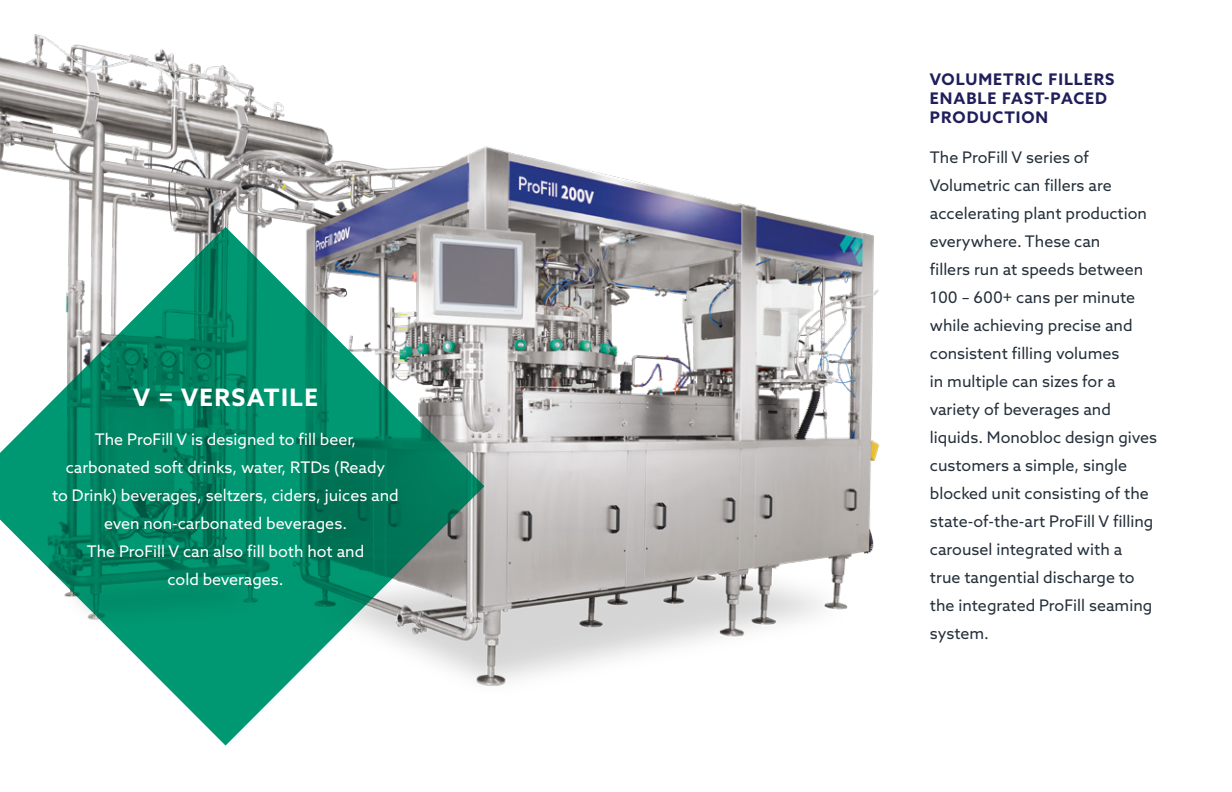
<style>
.page{position:relative;width:1232px;height:792px;background:#fff}
.page>*{position:absolute;margin:0;border:0;box-sizing:border-box;transform-origin:0 0}
.t1{font:700 24px "Azo Sans";letter-spacing:.06em;color:#fff}
.t2{font:16px/28px "Azo Sans";color:#25303b}
.t3{font:16px/28px "Azo Sans";color:#fff;text-align:center}
.t4{font:700 16px/19.2px "Azo Sans";letter-spacing:.06em;color:#201e5b}
</style>
<div class="page">
<img style="left:0;top:34px;width:880px;height:652px">
<svg style="left:0;top:227px;width:484px;height:518px"></svg>
<h1 class="t1" style="left:133px;top:381px;width:186px">V = VERSATILE</h1>
<p class="t3" style="left:52px;top:425px;width:348px">The ProFill V is designed to fill beer, carbonated soft drinks, water, RTDs (Ready<br>to Drink) beverages, seltzers, ciders, juices and even non-carbonated beverages.<br>The ProFill V can also fill both hot and<br>cold beverages.</p>
<p class="t4" style="left:929px;top:69px;width:186px">VOLUMETRIC FILLERS<br>ENABLE FAST-PACED<br>PRODUCTION</p>
<p class="t2" style="left:929px;top:143px;width:229px">The ProFill V series of<br>Volumetric can fillers are accelerating plant production everywhere. These can<br>fillers run at speeds between<br>100 – 600+ cans per minute while achieving precise and consistent filling volumes<br>in multiple can sizes for a variety of beverages and liquids. Monobloc design gives customers a simple, single blocked unit consisting of the state-of-the-art ProFill V filling carousel integrated with a<br>true tangential discharge to the integrated ProFill seaming system.</p>
</div>
